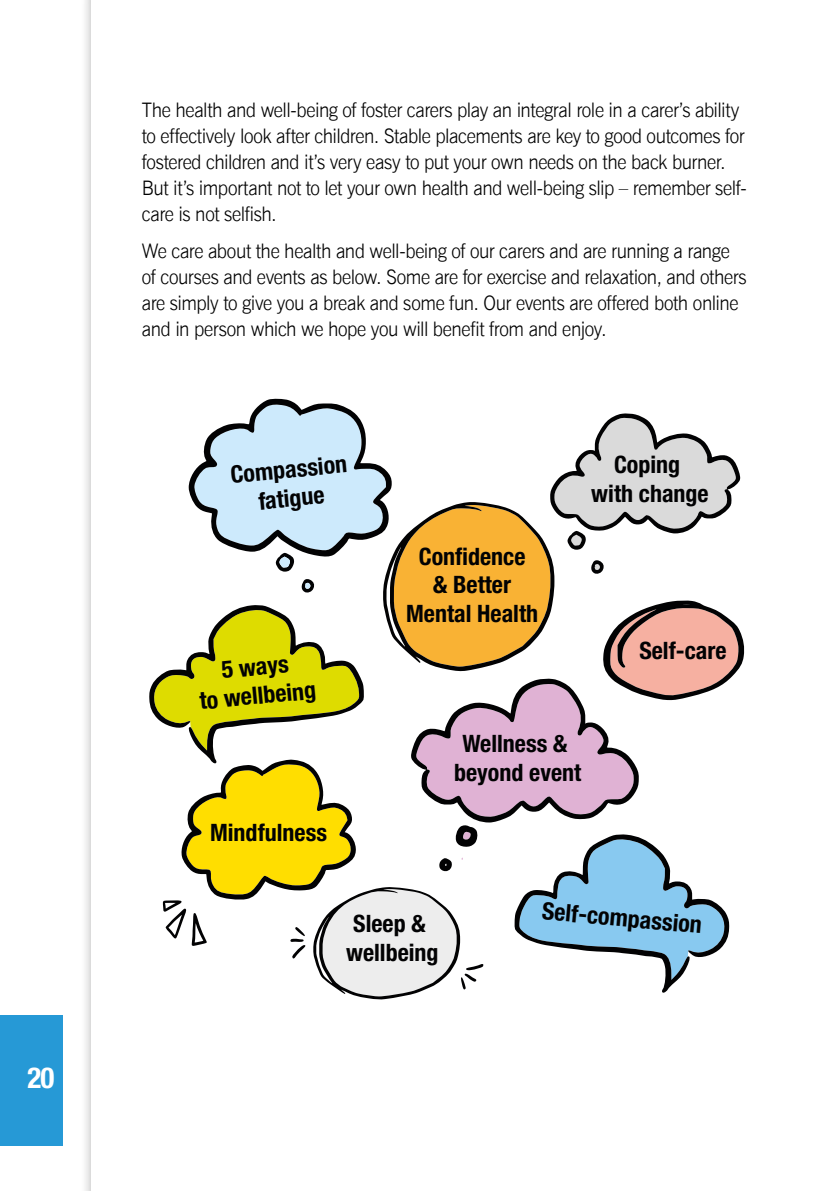
<style>
.page{position:relative;width:840px;height:1191px;background:#fff}
.page>*{position:absolute;margin:0;border:0;box-sizing:border-box;transform-origin:0 0}
.t1{font:700 condensed 29px "Helvetica Neue LT Std";color:#fff}
.t2{font:700 condensed 24px/28.8px "Helvetica Neue LT Std";color:#020203;text-align:center}
.t3{font:300 20px/26px "News Gothic BT";letter-spacing:-.02em;color:#000;scale:.95 1}
</style>
<div class="page">
<div style="left:0;top:1015px;width:62px;height:130px;background:#2699d6"></div>
<svg style="left:149px;top:398px;width:595px;height:601px"></svg>
<h1 class="t1" style="left:28px;top:1059px;width:28px">20</h1>
<p class="t3" style="left:142px;top:96px;width:637px">The health and well-being of foster carers play an integral role in a carer’s ability to effectively look after children. Stable placements are key to good outcomes for fostered children and it’s very easy to put your own needs on the back burner.<br>But it’s important not to let your own health and well-being slip – remember self&shy;care is not selfish.</p>
<p class="t3" style="left:142px;top:238px;width:638px">We care about the health and well-being of our carers and are running a range of courses and events as below. Some are for exercise and relaxation, and others are simply to give you a break and some fun. Our events are offered both online and in person which we hope you will benefit from and enjoy.</p>
<p class="t2" style="left:229px;top:459px;width:118px;rotate:-5deg">Compassion fatigue</p>
<p class="t2" style="left:196px;top:657px;width:118px;rotate:-5deg">5 ways<br>to wellbeing</p>
<p class="t2" style="left:210px;top:817px;width:118px">Mindfulness</p>
<p class="t2" style="left:406px;top:541px;width:133px">Confidence<br>&amp; Better<br>Mental Health</p>
<p class="t2" style="left:591px;top:450px;width:119px">Coping<br>with change</p>
<p class="t2" style="left:639px;top:635px;width:89px">Self-care</p>
<p class="t2" style="left:454px;top:729px;width:129px">Wellness &amp; beyond event</p>
<p class="t2" style="left:346px;top:908px;width:94px;text-align:left">Sleep &amp; wellbeing</p>
<p class="t2" style="left:543px;top:896px;width:162px;rotate:5deg">Self-compassion</p>
</div>
